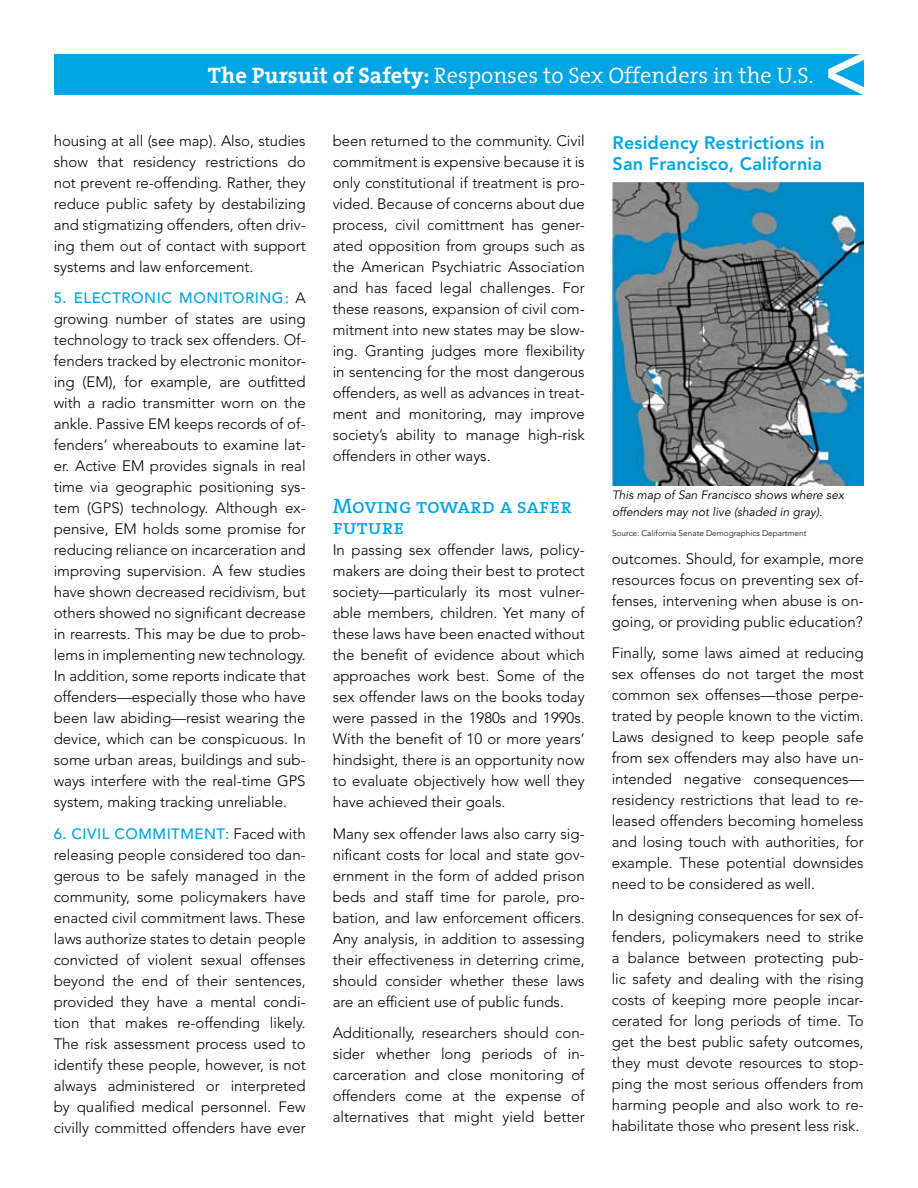
<style>
.page{position:relative;width:918px;height:1188px;background:#fff}
.page>*{position:absolute;margin:0;border:0;box-sizing:border-box;transform-origin:0 0}
.t1{font:300 22.5px "The Serif";color:#fff}
.t2{font:21px/21px "The Serif Caps";color:#00a5e3}
.t3{font:800 18px/21px "Avenir LT Std";letter-spacing:.01em;color:#00a5e3}
.t4{font:300 15px/21px "Avenir LT Std";color:#000;text-align:justify}
.t5{font:500 15px "Avenir";letter-spacing:.035em;color:#00a5e3}
.t6{font:italic 12px/16.5px "Avenir";color:#000}
.t7{font:300 8.25px "Avenir LT Std";color:#000}
.s1{font-weight:700}
.s2{font-family:"Avenir LT Std";font-weight:300;color:#000}
.s3{font-family:"Avenir";font-weight:500;color:#00a5e3}
</style>
<div class="page">
<div style="left:54px;top:54px;width:810px;height:40px;background:#00a5e3"></div>
<svg style="left:828px;top:54px;width:36px;height:41px"></svg>
<img style="left:612px;top:182px;width:252px;height:303px">
<h1 class="t1" style="left:208px;top:61px;width:607px"><span class="s1">The Pursuit of Safety:</span> Responses to Sex Offenders in the U.S.</h1>
<p class="t4" style="left:54px;top:130px;width:254px">housing at all (see map). Also, studies show that residency restrictions do not prevent re-offending. Rather, they reduce public safety by destabilizing and stigmatizing offenders, often driv&shy;ing them out of contact with support systems and law enforcement.</p>
<p class="t5" style="left:54px;top:289px;width:70px">5. ELECTRO</p>
<p class="t5" style="left:144px;top:289px;width:91px">NIC MONITOR</p>
<p class="t5" style="left:255px;top:289px;width:52px">ING: <span class="s2">A</span></p>
<p class="t4" style="left:54px;top:309px;width:254px">growing number of states are using technology to track sex offenders. Of&shy;fenders tracked by electronic monitor&shy;ing (EM), for example, are outfitted with a radio transmitter worn on the ankle. Passive EM keeps records of of&shy;fenders’ whereabouts to examine lat&shy;er. Active EM provides signals in real time via geographic positioning sys&shy;tem (GPS) technology. Although ex&shy;pensive, EM holds some promise for reducing reliance on incarceration and improving supervision. A few studies have shown decreased recidivism, but others showed no significant decrease in rearrests. This may be due to prob&shy;lems in implementing new technology.<br>In addition, some reports indicate that offenders—especially those who have been law abiding—resist wearing the device, which can be conspicuous. In some urban areas, buildings and sub&shy;ways interfere with the real-time GPS system, making tracking unreliable.</p>
<p class="t5" style="left:54px;top:825px;width:75px">6. CIVIL COMM</p>
<p class="t5" style="left:167px;top:825px;width:17px">ITME</p>
<p class="t4" style="left:54px;top:823px;width:254px;text-indent:150px"><span class="s3">NT:</span> Faced with releasing people considered too dan&shy;gerous to be safely managed in the community, some policymakers have enacted civil commitment laws. These laws authorize states to detain people convicted of violent sexual offenses beyond the end of their sentences, provided they have a mental condi&shy;tion that makes re-offending likely.<br>The risk assessment process used to identify these people, however, is not always administered or interpreted by qualified medical personnel. Few civilly committed offenders have ever</p>
<p class="t4" style="left:333px;top:130px;width:254px">been returned to the community. Civil commitment is expensive because it is only constitutional if treatment is pro&shy;vided. Because of concerns about due process, civil comittment has gener&shy;ated opposition from groups such as the American Psychiatric Association and has faced legal challenges. For these reasons, expansion of civil com&shy;mitment into new states may be slow&shy;ing. Granting judges more flexibility in sentencing for the most dangerous offenders, as well as advances in treat&shy;ment and monitoring, may improve society’s ability to manage high-risk offenders in other ways.</p>
<h2 class="t2" style="left:333px;top:496px;width:241px">Moving toward a safer future</h2>
<p class="t4" style="left:333px;top:540px;width:254px">In passing sex offender laws, policy&shy;makers are doing their best to protect society—particularly its most vulner&shy;able members, children. Yet many of these laws have been enacted without the benefit of evidence about which approaches work best. Some of the sex offender laws on the books today were passed in the 1980s and 1990s.<br>With the benefit of 10 or more years’ hindsight, there is an opportunity now to evaluate objectively how well they have achieved their goals.</p>
<p class="t4" style="left:333px;top:823px;width:254px">Many sex offender laws also carry sig&shy;nificant costs for local and state gov&shy;ernment in the form of added prison beds and staff time for parole, pro&shy;bation, and law enforcement officers.<br>Any analysis, in addition to assessing their effectiveness in deterring crime, should consider whether these laws are an efficient use of public funds.</p>
<p class="t4" style="left:333px;top:1023px;width:254px">Additionally, researchers should con&shy;sider whether long periods of in&shy;carceration and close monitoring of offenders come at the expense of alternatives that might yield better</p>
<p class="t3" style="left:613px;top:132px;width:214px">Residency Restrictions in<br>San Francisco, California</p>
<p class="t6" style="left:612px;top:487px;width:233px">This map of San Francisco shows where sex offenders may not live (shaded in gray).</p>
<p class="t7" style="left:612px;top:528px;width:196px">Source: California Senate Demographics Department</p>
<p class="t4" style="left:612px;top:548px;width:254px">outcomes. Should, for example, more resources focus on preventing sex of&shy;fenses, intervening when abuse is on&shy;going, or providing public education?</p>
<p class="t4" style="left:612px;top:643px;width:254px">Finally, some laws aimed at reducing sex offenses do not target the most common sex offenses—those perpe&shy;trated by people known to the victim.<br>Laws designed to keep people safe from sex offenders may also have un&shy;intended negative consequences— residency restrictions that lead to re&shy;leased offenders becoming homeless and losing touch with authorities, for example. These potential downsides need to be considered as well.</p>
<p class="t4" style="left:612px;top:905px;width:254px">In designing consequences for sex of&shy;fenders, policymakers need to strike a balance between protecting pub&shy;lic safety and dealing with the rising costs of keeping more people incar&shy;cerated for long periods of time. To get the best public safety outcomes, they must devote resources to stop&shy;ping the most serious offenders from harming people and also work to re&shy;habilitate those who present less risk.</p>
</div>
